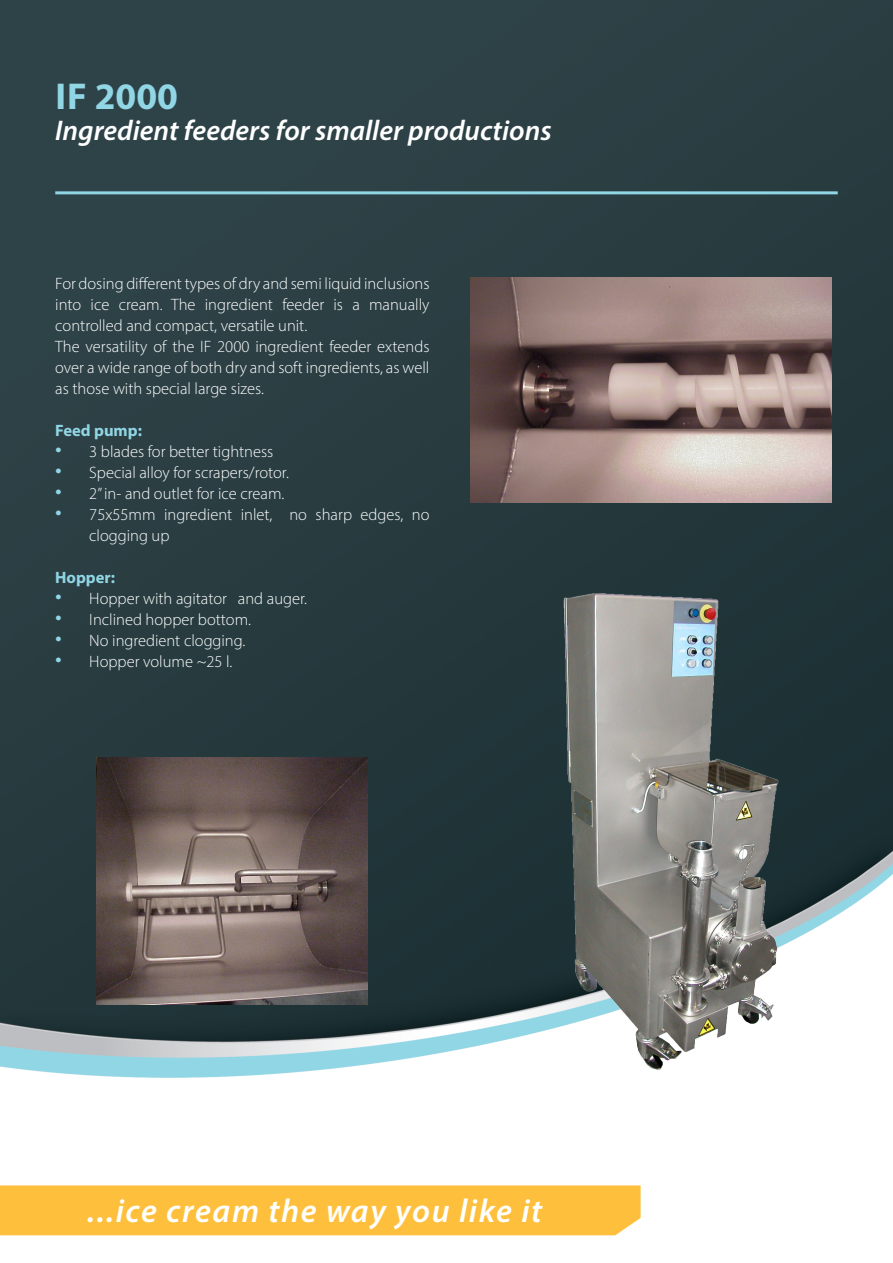
<style>
.page{position:relative;width:893px;height:1263px;background:#fff}
.page>*{position:absolute;margin:0;border:0;box-sizing:border-box;transform-origin:0 0}
.t1{font:700 37.5px "Myriad Pro";color:#91d6e5}
.t2{font:italic 600 33px "Myriad Pro";letter-spacing:.05em;color:#fff}
.t3{font:italic 600 28.5px "Myriad Pro";color:#fff}
.Content{font:300 16.5px/21px "Myriad Pro";color:#fff;text-align:justify}
.Content_underhedline{font:700 16.5px "Myriad Pro";color:#91d6e5}
.s1{font-size:27px;color:#91d6e5}
</style>
<div class="page">
<img style="left:0;top:0;width:893px;height:1236px">
<hr style="left:55px;top:191px;width:783px;height:3px;background:#91d6e5">
<img style="left:445px;top:511px;width:425px;height:614px">
<img style="left:471px;top:277px;width:360px;height:225px">
<img style="left:97px;top:758px;width:271px;height:246px">
<div style="left:0;top:1185px;width:641px;height:50px;background:#fec03c"></div>
<p class="t1" style="left:56px;top:72px;width:124px">IF 2000</p>
<p class="t3" style="left:55px;top:113px;width:498px">Ingredient feeders for smaller productions</p>
<p class="Content" style="left:55px;top:273px;width:376px">For dosing different types of dry and semi liquid inclusions into ice cream. The ingredient feeder is a manually controlled and compact, versatile unit.</p>
<p class="Content" style="left:55px;top:336px;width:376px">The versatility of the IF 2000 ingredient feeder extends over a wide range of both dry and soft ingredients, as well as those with special large sizes.</p>
<p class="Content_underhedline" style="left:55px;top:419px;width:88px">Feed pump:</p>
<p class="Content" style="left:55px;top:441px;width:220px"><span class="s1">•</span> 3 blades for better tightness</p>
<p class="Content" style="left:55px;top:462px;width:235px"><span class="s1">•</span> Special alloy for scrapers/rotor.</p>
<p class="Content" style="left:55px;top:483px;width:231px"><span class="s1">•</span> 2” in- and outlet for ice cream.</p>
<p class="Content" style="left:89px;top:504px;width:342px;text-indent:-34px"><span class="s1">•</span> 75x55mm ingredient inlet, no sharp edges, no clogging up</p>
<p class="Content_underhedline" style="left:55px;top:566px;width:61px">Hopper:</p>
<p class="Content" style="left:55px;top:588px;width:253px"><span class="s1">•</span> Hopper with agitator and auger.</p>
<p class="Content" style="left:55px;top:609px;width:197px"><span class="s1">•</span> Inclined hopper bottom.</p>
<p class="Content" style="left:55px;top:630px;width:192px"><span class="s1">•</span> No ingredient clogging.</p>
<p class="Content" style="left:55px;top:651px;width:179px"><span class="s1">•</span> Hopper volume ~25 l.</p>
<h2 class="t2" style="left:87px;top:1190px;width:457px">...ice cream the way you like it</h2>
</div>
